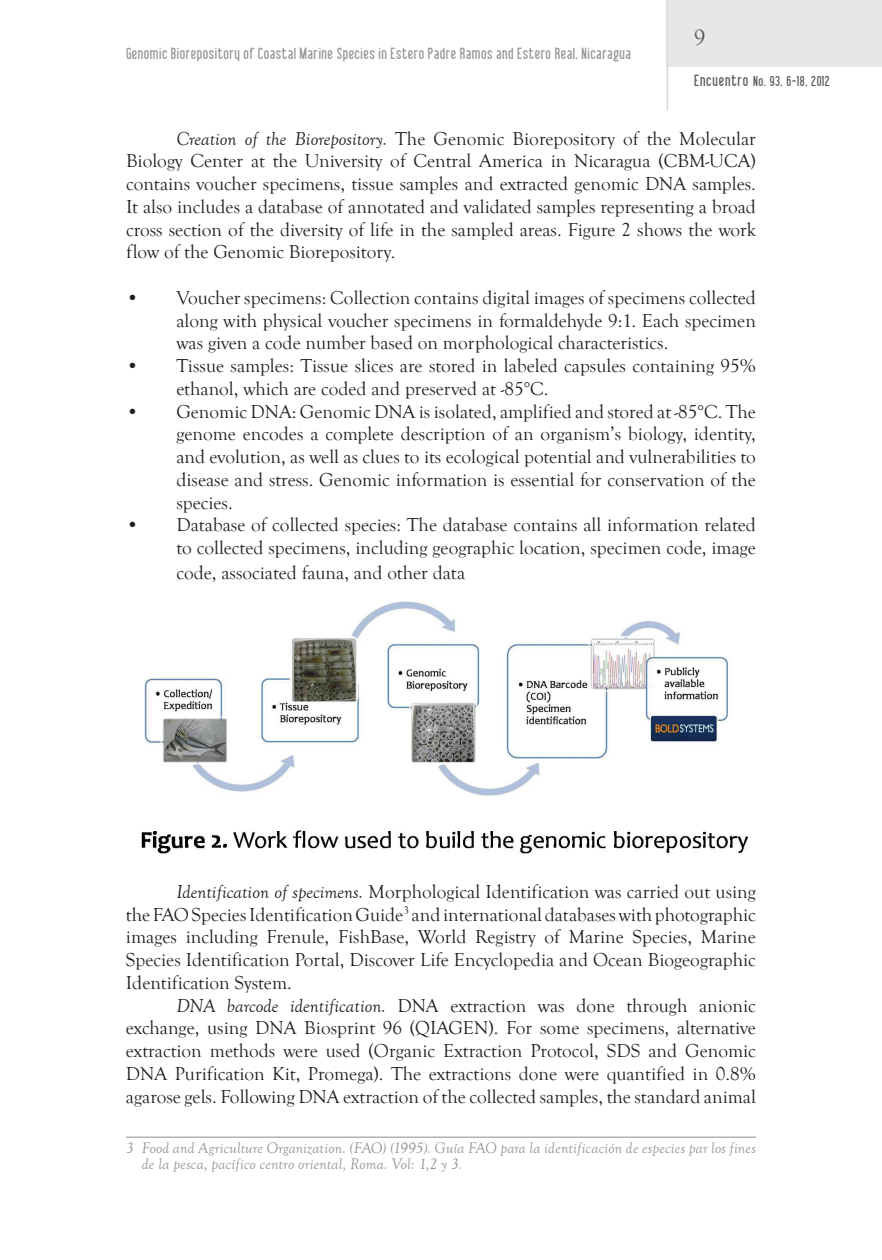
<style>
.page{position:relative;width:882px;height:1260px;background:#fff}
.page>*{position:absolute;margin:0;border:0;box-sizing:border-box;transform-origin:0 0}
.t1{font:22.75px "Goudy Old Style T";color:#545557}
.t2{font:19.25px/22.8px "Goudy Old Style T";color:#231f20;text-align:justify}
.t3{font:italic 15.75px/15.8px "Goudy Old Style T";letter-spacing:.01em;color:#939598}
.t4{font:15.75px "Libel Suit";letter-spacing:.035em;color:#939598}
.t5{font:14px "Libel Suit";letter-spacing:.04em;color:#57585a}
.s1{font-size:15.75px}
.s2{font-style:italic}
.s3{font-weight:700}
</style>
<div class="page">
<div style="left:667px;top:0;width:215px;height:66px;background:#e6e7e9"></div>
<hr style="left:667px;top:0;width:1px;height:110px;background:#dcdddf">
<img style="left:141px;top:602px;width:609px;height:252px">
<hr style="left:126px;top:1137px;width:630px;height:1px;background:#8a8c8f">
<p class="t4" style="left:126px;top:45px;width:507px">Genomic Biorepository of Coastal Marine Species in Estero Padre Ramos and Estero Real, Nicaragua</p>
<p class="t1" style="left:694px;top:25px;width:13px">9</p>
<p class="t5" style="left:694px;top:74px;width:137px"><span class="s1">Encuentro</span> No. 93, 6-18, 2012</p>
<p class="t2" style="left:126px;top:127px;width:632px;text-indent:50px"><span class="s2">Creation of the Biorepository.</span> The Genomic Biorepository of the Molecular Biology Center at the University of Central America in Nicaragua (CBM-UCA) contains voucher specimens, tissue samples and extracted genomic DNA samples.<br>It also includes a database of annotated and validated samples representing a broad cross section of the diversity of life in the sampled areas. Figure 2 shows the work flow of the Genomic Biorepository.</p>
<p class="t2" style="left:176px;top:287px;width:581px;text-indent:-50px"><span class="s3">•</span> Voucher specimens: Collection contains digital images of specimens collected along with physical voucher specimens in formaldehyde 9:1. Each specimen was given a code number based on morphological characteristics.</p>
<p class="t2" style="left:176px;top:355px;width:581px;text-indent:-50px"><span class="s3">•</span> Tissue samples: Tissue slices are stored in labeled capsules containing 95% ethanol, which are coded and preserved at -85°C.</p>
<p class="t2" style="left:176px;top:400px;width:581px;text-indent:-50px"><span class="s3">•</span> Genomic DNA: Genomic DNA is isolated, amplified and stored at -85°C. The genome encodes a complete description of an organism’s biology, identity, and evolution, as well as clues to its ecological potential and vulnerabilities to disease and stress. Genomic information is essential for conservation of the species.</p>
<p class="t2" style="left:126px;top:514px;width:631px;text-align:right"><span class="s3">•</span> Database of collected species: The database contains all information related to collected specimens, including geographic location, specimen code, image</p>
<p class="t2" style="left:176px;top:562px;width:290px">code, associated fauna, and other data</p>
<p class="t2" style="left:126px;top:881px;width:632px;text-indent:50px"><span class="s2">Identification of specimens.</span> Morphological Identification was carried out using the FAO Species Identification Guide<sup>3</sup> and international databases with photographic images including Frenule, FishBase, World Registry of Marine Species, Marine Species Identification Portal, Discover Life Encyclopedia and Ocean Biogeographic Identification System.</p>
<p class="t2" style="left:126px;top:994px;width:632px;text-indent:50px"><span class="s2">DNA barcode identification.</span> DNA extraction was done through anionic exchange, using DNA Biosprint 96 (QIAGEN). For some specimens, alternative extraction methods were used (Organic Extraction Protocol, SDS and Genomic DNA Purification Kit, Promega). The extractions done were quantified in 0.8% agarose gels. Following DNA extraction of the collected samples, the standard animal</p>
<p class="t3" style="left:142px;top:1141px;width:616px;text-indent:-16px">3 Food and Agriculture Organization. (FAO) (1995). Guía FAO para la identificación de especies par los fines de la pesca, pacífico centro oriental, Roma. Vol: 1,2 y 3.</p>
</div>
